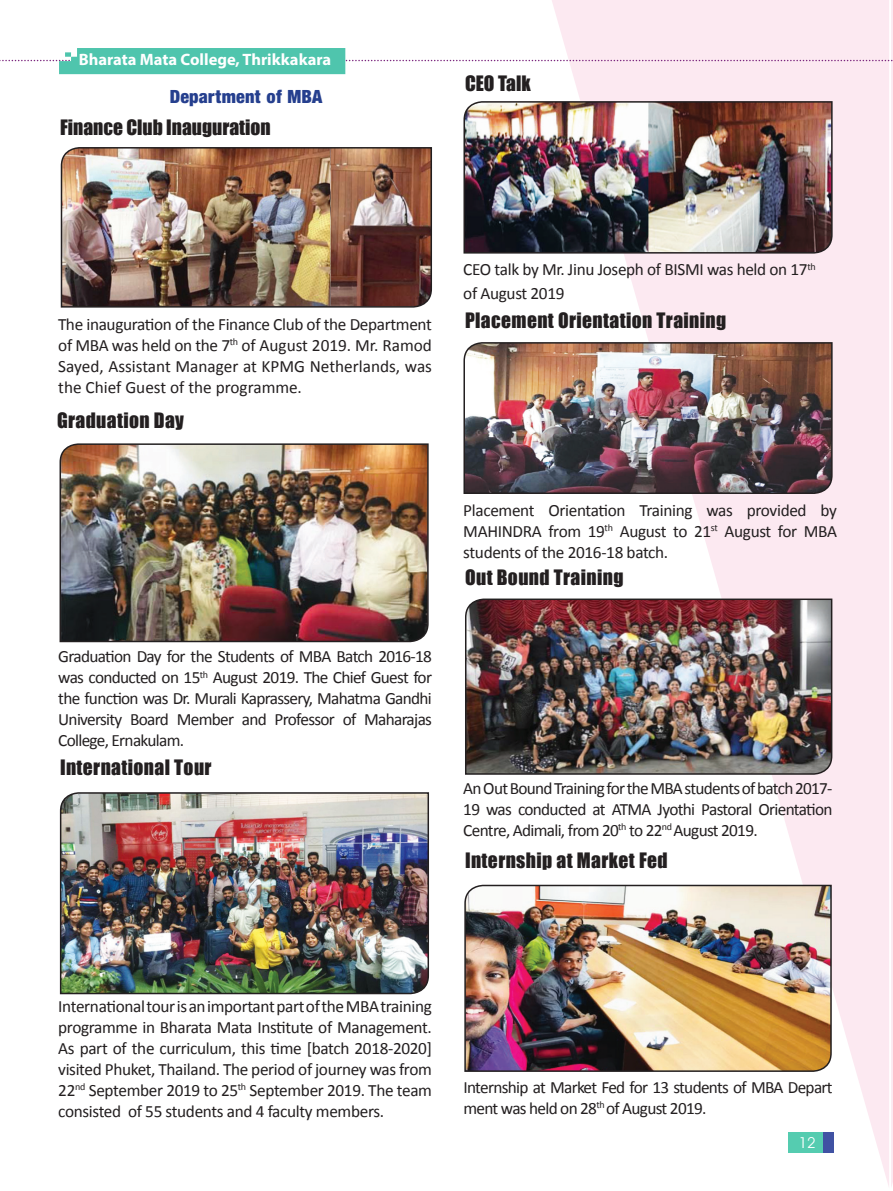
<style>
.page{position:relative;width:893px;height:1191px;background:#fff}
.page>*{position:absolute;margin:0;border:0;box-sizing:border-box;transform-origin:0 0}
.t1{font:19.5px "Impact";letter-spacing:.02em;color:#231f20}
.t2{font:19.5px "Impact";color:#231f20}
.t3{font:900 19.5px "Helvet Cnd";color:#253f8e}
.t4{font:17.25px/21px "Calibri";letter-spacing:-.03em;color:#231f20;text-align:justify}
.t5{font:700 16.5px "Myriad Pro";color:#fff}
.t6{font:15px "Avant Garde IT Cby BT";color:#fff}
</style>
<div class="page">
<img style="left:0;top:0;width:893px;height:1187px">
<div style="left:789px;top:1131px;width:37px;height:21px;background:#55ccb0"></div>
<div style="left:824px;top:1131px;width:10px;height:21px;background:#4052a3"></div>
<p class="t5" style="left:79px;top:49px;width:254px">Bharata Mata College, Thrikkakara</p>
<p class="t3" style="left:170px;top:86px;width:154px">Department of MBA</p>
<p class="t2" style="left:60px;top:112px;width:212px">Finance Club Inauguration</p>
<p class="t1" style="left:465px;top:68px;width:67px">CEO Talk</p>
<p class="t4" style="left:58px;top:313px;width:375px">The inauguration of the Finance Club of the Department of MBA was held on the 7<sup>th</sup> of August 2019. Mr. Ramod Sayed, Assistant Manager at KPMG Netherlands, was the Chief Guest of the programme.</p>
<p class="t1" style="left:57px;top:405px;width:128px">Graduation Day</p>
<p class="t4" style="left:58px;top:646px;width:375px">Graduation Day for the Students of MBA Batch 2016-18 was conducted on 15<sup>th</sup> August 2019. The Chief Guest for the function was Dr. Murali Kaprassery, Mahatma Gandhi University Board Member and Professor of Maharajas College, Ernakulam.</p>
<p class="t1" style="left:60px;top:752px;width:153px">International Tour</p>
<p class="t4" style="left:463px;top:258px;width:354px;line-height:23.5px">CEO talk by Mr. Jinu Joseph of BISMI was held on 17<sup>th </sup>of August 2019</p>
<p class="t1" style="left:465px;top:305px;width:263px">Placement Orientation Training</p>
<p class="t4" style="left:463px;top:499px;width:375px">Placement Orientation Training was provided by MAHINDRA from 19<sup>th</sup> August to 21<sup>st</sup> August for MBA students of the 2016-18 batch.</p>
<p class="t1" style="left:465px;top:562px;width:160px">Out Bound Training</p>
<p class="t4" style="left:463px;top:777px;width:371px">An Out Bound Training for the MBA students of batch 2017- 19 was conducted at ATMA Jyothi Pastoral Orientation Centre, Adimali, from 20<sup>th</sup> to 22<sup>nd</sup> August 2019.</p>
<p class="t1" style="left:465px;top:845px;width:204px">Internship at Market Fed</p>
<p class="t4" style="left:58px;top:995px;width:375px">International tour is an important part of the MBA training programme in Bharata Mata Institute of Management.<br>As part of the curriculum, this time [batch 2018-2020] visited Phuket, Thailand. The period of journey was from 22<sup>nd</sup> September 2019 to 25<sup>th</sup> September 2019. The team consisted of 55 students and 4 faculty members.</p>
<p class="t4" style="left:463px;top:1076px;width:371px">Internship at Market Fed for 13 students of MBA Depart ment was held on 28<sup>th</sup> of August 2019.</p>
<p class="t6" style="left:799px;top:1133px;width:18px">12</p>
</div>
